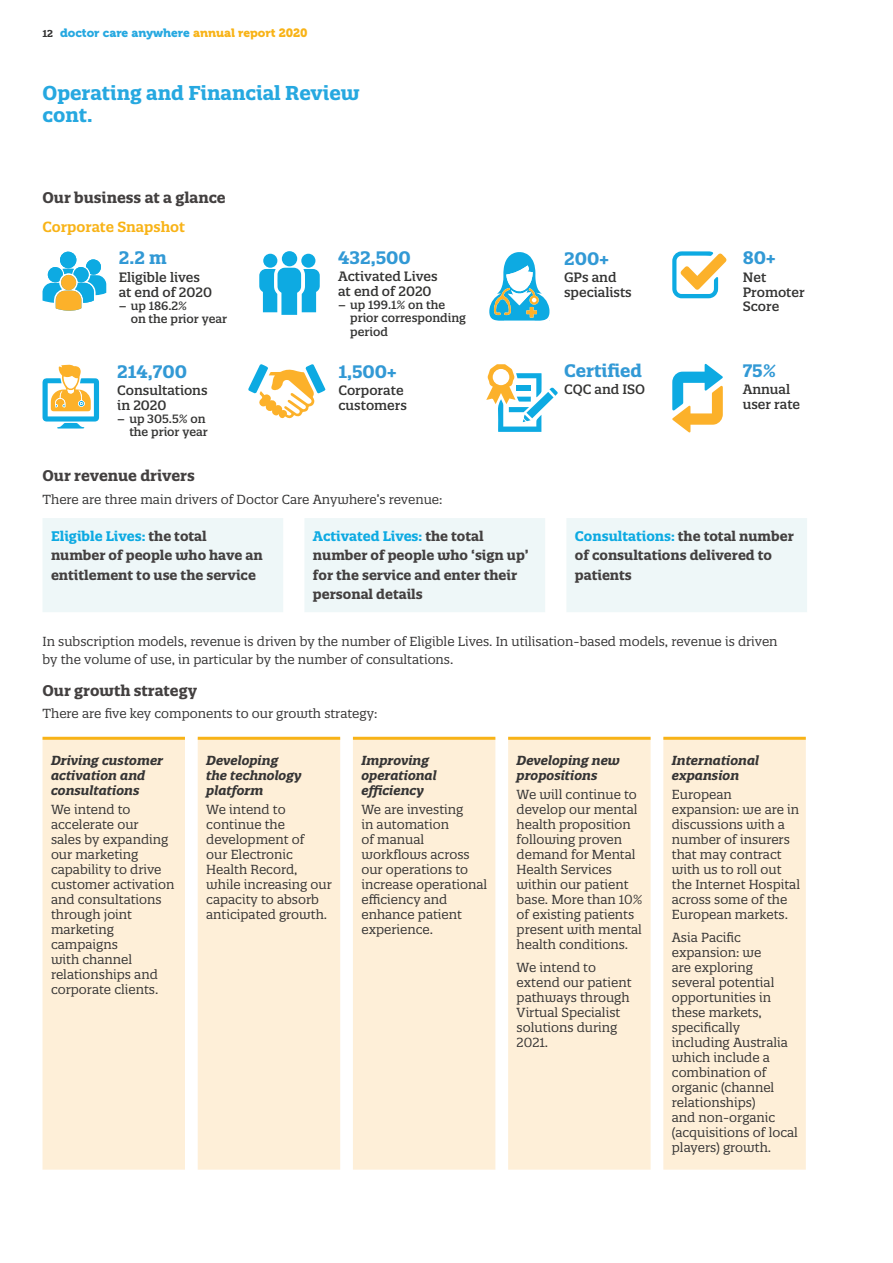
<style>
.page{position:relative;width:893px;height:1263px;background:#fff}
.page>*{position:absolute;margin:0;border:0;box-sizing:border-box;transform-origin:0 0}
.t1{font:700 19.5px/22.5px "Quatro Slab";color:#26a8e0}
.t2{font:700 17.55px "Quatro Slab";color:#3299d5}
.t3{font:700 15px "Quatro Slab";color:#434040}
.t4{font:600 14.25px "Quatro Slab";color:#f8b317}
.t5{font:700 13.5px/19.5px "Quatro Slab";color:#434040}
.t6{font:500 13.2px/14.5px "Quatro Slab";color:#343433}
.t7{font:12.75px/15px "Quatro Slab";color:#353434}
.t8{font:italic 700 12.75px/15px "Quatro Slab";color:#353434}
.t9{font:12px "Museo 900";color:#26a8e0}
.t10{font:500 11.7px/13.2px "Quatro Slab";color:#343433}
.s1{font-family:"Quatro Slab";font-weight:700;font-size:9.75px;color:#353434}
.s2{color:#f8b317}
.s3{color:#0daae2}
</style>
<div class="page">
<div style="left:60px;top:252px;width:17px;height:16px;background:#0daae2;border-radius:50%"></div>
<svg style="left:43px;top:259px;width:63px;height:52px"></svg>
<svg style="left:43px;top:365px;width:56px;height:64px"></svg>
<svg style="left:248px;top:364px;width:77px;height:54px"></svg>
<svg style="left:672px;top:251px;width:54px;height:47px"></svg>
<svg style="left:259px;top:268px;width:61px;height:47px"></svg>
<div style="left:282px;top:251px;width:15px;height:15px;background:#0daae2;border-radius:50%"></div>
<div style="left:301px;top:254px;width:14px;height:14px;background:#0daae2;border-radius:50%"></div>
<div style="left:263px;top:254px;width:14px;height:14px;background:#0daae2;border-radius:50%"></div>
<svg style="left:489px;top:252px;width:60px;height:69px"></svg>
<svg style="left:549px;top:387px;width:9px;height:9px"></svg>
<svg style="left:526px;top:392px;width:27px;height:26px"></svg>
<svg style="left:486px;top:364px;width:56px;height:68px"></svg>
<svg style="left:672px;top:364px;width:51px;height:68px"></svg>
<div style="left:43px;top:518px;width:764px;height:94px;background:#eef7f8"></div>
<svg style="left:43px;top:738px;width:763px;height:432px;background:#fef0da"></svg>
<hr style="left:43px;top:737px;width:142px;height:3px;background:#f8b317">
<hr style="left:198px;top:737px;width:142px;height:3px;background:#f8b317">
<hr style="left:353px;top:737px;width:142px;height:3px;background:#f8b317">
<hr style="left:508px;top:737px;width:143px;height:3px;background:#f8b317">
<hr style="left:663px;top:737px;width:143px;height:3px;background:#f8b317">
<p class="t9" style="left:43px;top:26px;width:267px"><span class="s1">12</span> doctor care anywhere <span class="s2">annual report 2020</span></p>
<h1 class="t1" style="left:43px;top:81px;width:319px">Operating and Financial Review cont.</h1>
<p class="t3" style="left:43px;top:188px;width:185px">Our business at a glance</p>
<p class="t4" style="left:43px;top:218px;width:144px">Corporate Snapshot</p>
<h2 class="t2" style="left:119px;top:247px;width:49px">2.2 m</h2>
<p class="t6" style="left:119px;top:270px;width:95px">Eligible lives at end of 2020</p>
<p class="t10" style="left:131px;top:299px;width:98px;text-indent:-12px">– up 186.2%<br>on the prior year</p>
<h2 class="t2" style="left:338px;top:246px;width:74px">432,500</h2>
<p class="t6" style="left:338px;top:269px;width:101px">Activated Lives at end of 2020</p>
<p class="t10" style="left:350px;top:298px;width:117px;text-indent:-12px">– up 199.1% on the prior corresponding period</p>
<h2 class="t2" style="left:564px;top:247px;width:46px">200+</h2>
<p class="t6" style="left:564px;top:270px;width:69px">GPs and specialists</p>
<h2 class="t2" style="left:743px;top:247px;width:34px">80+</h2>
<p class="t6" style="left:743px;top:270px;width:63px">Net<br>Promoter<br>Score</p>
<h2 class="t2" style="left:564px;top:359px;width:79px">Certified</h2>
<p class="t6" style="left:564px;top:382px;width:82px">CQC and ISO</p>
<h2 class="t2" style="left:743px;top:359px;width:35px">75%</h2>
<p class="t6" style="left:743px;top:382px;width:59px">Annual user rate</p>
<h2 class="t2" style="left:117px;top:360px;width:71px">214,700</h2>
<p class="t6" style="left:117px;top:383px;width:92px">Consultations in 2020</p>
<p class="t10" style="left:117px;top:412px;width:92px;text-align:right">– up 305.5% on the prior year</p>
<p class="t3" style="left:43px;top:466px;width:154px">Our revenue drivers</p>
<p class="t7" style="left:43px;top:491px;width:401px">There are three main drivers of Doctor Care Anywhere’s revenue:</p>
<p class="t5" style="left:51px;top:526px;width:213px"><span class="s3">Eligible Lives:</span> the total number of people who have an entitlement to use the service</p>
<p class="t5" style="left:313px;top:526px;width:217px"><span class="s3">Activated Lives:</span> the total number of people who ‘sign up’ for the service and enter their personal details</p>
<p class="t5" style="left:575px;top:526px;width:220px"><span class="s3">Consultations:</span> the total number of consultations delivered to patients</p>
<p class="t7" style="left:43px;top:632px;width:737px;line-height:18px">In subscription models, revenue is driven by the number of Eligible Lives. In utilisation-based models, revenue is driven by the volume of use, in particular by the number of consultations.</p>
<p class="t3" style="left:43px;top:681px;width:156px">Our growth strategy</p>
<p class="t7" style="left:43px;top:706px;width:336px">There are five key components to our growth strategy:</p>
<p class="t8" style="left:51px;top:753px;width:114px">Driving customer activation and consultations</p>
<p class="t7" style="left:51px;top:802px;width:125px">We intend to accelerate our<br>sales by expanding our marketing capability to drive customer activation and consultations through joint marketing campaigns<br>with channel relationships and corporate clients.</p>
<h2 class="t2" style="left:339px;top:360px;width:60px">1,500+</h2>
<p class="t6" style="left:339px;top:383px;width:70px">Corporate customers</p>
<p class="t8" style="left:672px;top:752px;width:89px">International expansion</p>
<p class="t7" style="left:672px;top:787px;width:130px">European expansion: we are in discussions with a number of insurers that may contract with us to roll out the Internet Hospital across some of the<br>European markets.</p>
<p class="t7" style="left:672px;top:930px;width:128px">Asia Pacific expansion: we<br>are exploring several potential opportunities in these markets, specifically including Australia which include a combination of organic (channel relationships)<br>and non-organic (acquisitions of local players) growth.</p>
<p class="t8" style="left:517px;top:752px;width:105px">Developing new propositions</p>
<p class="t7" style="left:517px;top:787px;width:127px">We will continue to develop our mental health proposition following proven demand for Mental<br>Health Services within our patient base. More than 10% of existing patients present with mental health conditions.</p>
<p class="t7" style="left:517px;top:960px;width:116px">We intend to extend our patient pathways through<br>Virtual Specialist solutions during<br>2021.</p>
<p class="t8" style="left:361px;top:752px;width:77px">Improving operational efficiency</p>
<p class="t7" style="left:361px;top:802px;width:127px">We are investing<br>in automation<br>of manual workflows across our operations to increase operational efficiency and enhance patient experience.</p>
<p class="t8" style="left:206px;top:752px;width:97px">Developing the technology platform</p>
<p class="t7" style="left:206px;top:802px;width:127px">We intend to continue the development of<br>our Electronic<br>Health Record, while increasing our capacity to absorb anticipated growth.</p>
</div>
